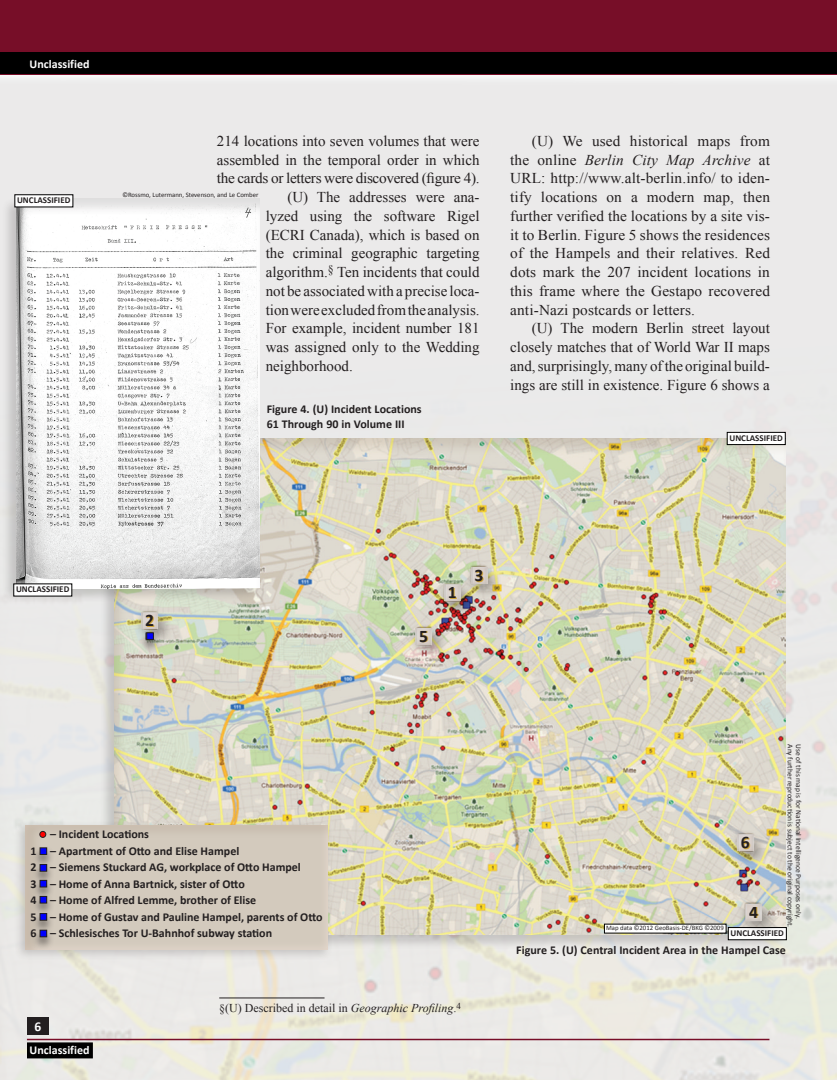
<style>
.page{position:relative;width:837px;height:1080px;background:#fff}
.page>*{position:absolute;margin:0;border:0;box-sizing:border-box;transform-origin:0 0}
.Notes_References_Hea{font:700 17.7px "Calibri";color:#231f20}
.Article_Text_Body_Co{font:15px/18.8px "Times New Roman";color:#231f20;text-align:justify}
.t1{font:700 13.5px "Calibri";color:#fff}
.Notes_References_Hea-2{font:700 12px "Calibri";color:#231f20}
.Graphic_Captions{font:700 12px/15px "Calibri";color:#231f20}
.Footnote{font:12px "Times New Roman";color:#231f20}
.t2{font:700 12px "Calibri";color:#fff}
.Footnote-2{font:700 9px "Calibri";color:#231f20}
.Title_Book_Review{font:7.5px "Calibri";color:#231f20}
.Footnote-3{font:6.75px "Calibri";color:#231f20}
.s1{font-style:italic}
</style>
<div class="page">
<div style="left:0;top:70px;width:837px;height:1010px;background:#91795b;opacity:.18"></div>
<div style="left:0;top:0;width:837px;height:74px;background:#770e28"></div>
<div style="left:0;top:53px;width:837px;height:21px;background:#000"></div>
<hr style="left:27px;top:1039px;width:742px;height:1px;background:#770e28">
<div style="left:27px;top:1017px;width:22px;height:17px;background:#231f20"></div>
<div style="left:27px;top:1042px;width:66px;height:16px;background:#000;border:2px solid #000"></div>
<hr style="left:219px;top:998px;width:106px;height:1px;background:#231f20">
<div style="left:99px;top:437px;width:687px;height:513px;background:#231f20;opacity:.19"></div>
<div style="left:112px;top:438px;width:675px;height:498px;background:#91795b;opacity:.18"></div>
<div style="left:727px;top:432px;width:59px;height:13px;background:#fff;border:1px solid #000"></div>
<div style="left:604px;top:924px;width:122px;height:9px;background:#fff"></div>
<div style="left:728px;top:927px;width:59px;height:13px;background:#fff;border:1px solid #000"></div>
<div style="left:1px;top:197px;width:260px;height:407px;background:#231f20;opacity:.19"></div>
<div style="left:15px;top:198px;width:244px;height:392px;background:#231f20;opacity:.15"></div>
<div style="left:13px;top:584px;width:59px;height:12px;background:#fff"></div>
<div style="left:14px;top:194px;width:59px;height:13px;background:#fff;border:1px solid #000"></div>
<div style="left:462px;top:554px;width:49px;height:40px;background:#91795b;opacity:.19"></div>
<div style="left:470px;top:564px;width:18px;height:21px;background:#fff;opacity:.52"></div>
<div style="left:435px;top:571px;width:49px;height:41px;background:#91795b;opacity:.19"></div>
<div style="left:443px;top:581px;width:18px;height:22px;background:#fff;opacity:.52"></div>
<div style="left:406px;top:615px;width:49px;height:40px;background:#91795b;opacity:.19"></div>
<div style="left:414px;top:625px;width:19px;height:21px;background:#fff;opacity:.52"></div>
<div style="left:132px;top:599px;width:49px;height:41px;background:#91795b;opacity:.19"></div>
<div style="left:140px;top:610px;width:19px;height:21px;background:#d6d6ca"></div>
<div style="left:728px;top:821px;width:49px;height:41px;background:#91795b;opacity:.19"></div>
<div style="left:736px;top:831px;width:18px;height:22px;background:#fff;opacity:.52"></div>
<div style="left:735px;top:890px;width:49px;height:41px;background:#91795b;opacity:.19"></div>
<div style="left:743px;top:901px;width:19px;height:21px;background:#ded5c9"></div>
<div style="left:469px;top:566px;width:33px;height:33px;background:#231f20;opacity:.36"></div>
<div style="left:470px;top:565px;width:20px;height:20px;background:#c1e8fa;opacity:.75"></div>
<div style="left:443px;top:583px;width:33px;height:33px;background:#231f20;opacity:.36"></div>
<div style="left:443px;top:582px;width:20px;height:20px;background:#c1e8fa;opacity:.75"></div>
<div style="left:414px;top:627px;width:33px;height:33px;background:#231f20;opacity:.36"></div>
<div style="left:415px;top:626px;width:19px;height:19px;background:#c1e8fa;opacity:.75"></div>
<div style="left:735px;top:833px;width:33px;height:33px;background:#231f20;opacity:.36"></div>
<div style="left:736px;top:832px;width:20px;height:20px;background:#c1e8fa;opacity:.75"></div>
<div style="left:744px;top:903px;width:33px;height:33px;background:#231f20;opacity:.36"></div>
<div style="left:745px;top:902px;width:19px;height:20px;background:#c1e8fa;opacity:.75"></div>
<div style="left:140px;top:611px;width:33px;height:33px;background:#231f20;opacity:.36"></div>
<div style="left:141px;top:610px;width:19px;height:20px;background:#c1e8fa;opacity:.75"></div>
<div style="left:138px;top:630px;width:24px;height:24px;background:#231f20;opacity:.75"></div>
<svg style="left:148px;top:634px;width:4px;height:4px"></svg>
<div style="left:146px;top:632px;width:8px;height:8px;border:1px solid #231f20"></div>
<div style="left:13px;top:820px;width:320px;height:141px;background:#231f20;opacity:.19"></div>
<div style="left:15px;top:819px;width:315px;height:132px;background:#91795b;opacity:.19"></div>
<svg style="left:40px;top:831px;width:6px;height:6px"></svg>
<div style="left:40px;top:831px;width:6px;height:7px;border:1px solid #231f20;border-radius:50%"></div>
<div style="left:31px;top:845px;width:24px;height:24px;background:#231f20;opacity:.75"></div>
<div style="left:40px;top:848px;width:7px;height:6px;background:#00f"></div>
<div style="left:40px;top:847px;width:7px;height:8px;border:1px solid #231f20"></div>
<div style="left:31px;top:862px;width:24px;height:23px;background:#231f20;opacity:.75"></div>
<div style="left:40px;top:865px;width:7px;height:6px;background:#00f"></div>
<div style="left:40px;top:864px;width:7px;height:8px;border:1px solid #231f20"></div>
<div style="left:31px;top:877px;width:24px;height:24px;background:#231f20;opacity:.75"></div>
<div style="left:40px;top:880px;width:7px;height:7px;background:#00f"></div>
<div style="left:40px;top:880px;width:7px;height:7px;border:1px solid #231f20"></div>
<div style="left:31px;top:893px;width:24px;height:24px;background:#231f20;opacity:.75"></div>
<div style="left:40px;top:896px;width:7px;height:7px;background:#00f"></div>
<div style="left:40px;top:896px;width:7px;height:8px;border:1px solid #231f20"></div>
<div style="left:31px;top:911px;width:24px;height:23px;background:#231f20;opacity:.75"></div>
<div style="left:40px;top:914px;width:7px;height:6px;background:#00f"></div>
<div style="left:40px;top:913px;width:7px;height:8px;border:1px solid #231f20"></div>
<div style="left:31px;top:927px;width:24px;height:24px;background:#231f20;opacity:.75"></div>
<div style="left:40px;top:930px;width:7px;height:7px;background:#00f"></div>
<div style="left:40px;top:930px;width:7px;height:7px;border:1px solid #231f20"></div>
<p class="t2" style="left:30px;top:57px;width:61px">Unclassified</p>
<p class="Footnote-2" style="left:17px;top:195px;width:55px">UNCLASSIFIED</p>
<p class="Article_Text_Body_Co" style="left:217px;top:131px;width:264px">214 locations into seven volumes that were assembled in the temporal order in which the cards or letters were discovered (figure 4).</p>
<p class="Article_Text_Body_Co" style="left:266px;top:187px;width:215px;text-indent:22px">(U) The addresses were ana&shy;lyzed using the software Rigel (ECRI Canada), which is based on the criminal geographic targeting algorithm.<sup>§</sup> Ten incidents that could not be associated with a precise loca&shy;tion were excluded from the analysis.<br>For example, incident number 181 was assigned only to the Wedding neighborhood.</p>
<p class="Footnote-3" style="left:122px;top:191px;width:138px">©Rossmo, Lutermann, Stevenson, and Le Comber</p>
<p class="Graphic_Captions" style="left:267px;top:402px;width:156px">Figure 4. (U) Incident Locations<br>61 Through 90 in Volume III</p>
<p class="Article_Text_Body_Co" style="left:510px;top:131px;width:261px;text-indent:22px">(U) We used historical maps from the online <span class="s1">Berlin City Map Archive</span> at URL: http://www.alt-berlin.info/ to iden&shy;tify locations on a modern map, then further verified the locations by a site vis&shy;it to Berlin. Figure 5 shows the residences of the Hampels and their relatives. Red dots mark the 207 incident locations in this frame where the Gestapo recovered anti-Nazi postcards or letters.</p>
<p class="Article_Text_Body_Co" style="left:510px;top:319px;width:261px;text-indent:22px">(U) The modern Berlin street layout closely matches that of World War II maps and, surprisingly, many of the original build&shy;ings are still in existence. Figure 6 shows a</p>
<p class="Footnote-2" style="left:729px;top:432px;width:55px">UNCLASSIFIED</p>
<p class="Footnote-2" style="left:16px;top:584px;width:55px">UNCLASSIFIED</p>
<p class="Notes_References_Hea" style="left:145px;top:609px;width:10px">2</p>
<p class="Notes_References_Hea" style="left:419px;top:625px;width:10px">5</p>
<p class="Notes_References_Hea" style="left:448px;top:581px;width:10px">1</p>
<p class="Notes_References_Hea" style="left:475px;top:564px;width:10px">3</p>
<p class="Notes_References_Hea-2" style="left:50px;top:827px;width:100px">– Incident Locations</p>
<p class="Notes_References_Hea-2" style="left:30px;top:843px;width:210px">1 – Apartment of Otto and Elise Hampel</p>
<p class="Notes_References_Hea-2" style="left:30px;top:860px;width:272px">2 – Siemens Stuckard AG, workplace of Otto Hampel</p>
<p class="Notes_References_Hea-2" style="left:30px;top:876px;width:216px">3 – Home of Anna Bartnick, sister of Otto</p>
<p class="Notes_References_Hea-2" style="left:30px;top:893px;width:227px">4 – Home of Alfred Lemme, brother of Elise</p>
<p class="Notes_References_Hea-2" style="left:30px;top:909px;width:294px">5 – Home of Gustav and Pauline Hampel, parents of Otto</p>
<p class="Notes_References_Hea-2" style="left:30px;top:926px;width:243px">6 – Schlesisches Tor U-Bahnhof subway station</p>
<p class="t1" style="left:34px;top:1017px;width:8px">6</p>
<p class="t2" style="left:30px;top:1042px;width:61px">Unclassified</p>
<p class="Footnote" style="left:219px;top:1000px;width:243px">§(U) Described in detail in <span class="s1">Geographic Profiling</span>.<sup>4</sup></p>
<p class="Title_Book_Review" style="left:795px;top:744px;width:185px;rotate:90deg">Any further reproduction is subject to the original copyright.</p>
<p class="Title_Book_Review" style="left:803px;top:744px;width:176px;rotate:90deg">Use of this map is for National Intelligence Purposes only.</p>
<p class="Notes_References_Hea" style="left:741px;top:831px;width:10px">6</p>
<p class="Notes_References_Hea" style="left:749px;top:901px;width:10px">4</p>
<p class="Footnote-3" style="left:606px;top:924px;width:119px">Map data ©2012 GeoBasis-DE/BKG ©2009</p>
<p class="Footnote-2" style="left:731px;top:927px;width:55px">UNCLASSIFIED</p>
<p class="Graphic_Captions" style="left:516px;top:942px;width:271px">Figure 5. (U) Central Incident Area in the Hampel Case</p>
</div>
